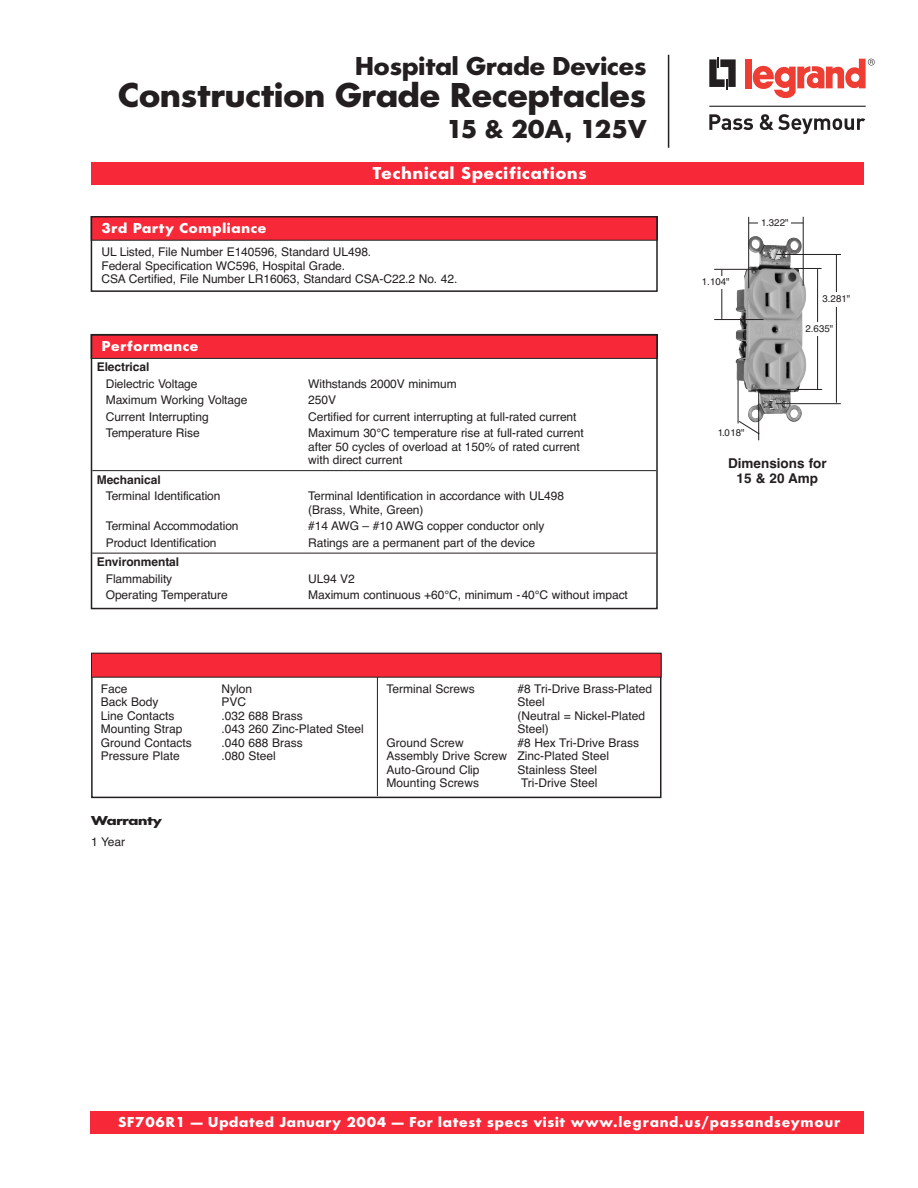
<style>
.page{position:relative;width:918px;height:1188px;background:#fff}
.page>*{position:absolute;margin:0;border:0;box-sizing:border-box;transform-origin:0 0}
.t1{font:700 36px "Futura No 2 D";color:#231f20}
.t2{font:700 27px "Futura No 2 D";color:#231f20}
.t3{font:700 18px "Futura No 2 D";letter-spacing:.05em;color:#fff}
.t4{font:700 15px "Futura No 2 D";letter-spacing:.05em;color:#fff}
.t5{font:700 13.5px/15px "Helvetica";color:#231f20;text-align:center}
.t6{font:700 13.5px "Futura No 2 D";letter-spacing:-.02em;color:#231f20;scale:1.2 1}
.t7{font:12px/13.5px "Helvetica";letter-spacing:-.005em;color:#231f20}
.t8{font:700 12px "Helvetica";letter-spacing:-.005em;color:#231f20}
.t9{font:9.75px "Helvetica";color:#231f20}
.s1{font-family:"Futura T"}
</style>
<div class="page">
<hr style="left:377px;top:658px;width:1px;height:138px;background:#231f20">
<div style="left:91px;top:653px;width:570px;height:145px;border:2px solid #231f20"></div>
<div style="left:91px;top:217px;width:566px;height:23px;background:#f72938"></div>
<div style="left:91px;top:216px;width:567px;height:76px;border:2px solid #231f20"></div>
<div style="left:91px;top:162px;width:773px;height:23px;background:#f72938"></div>
<div style="left:91px;top:653px;width:570px;height:24px;background:#f72938"></div>
<div style="left:91px;top:653px;width:570px;height:25px;border:1px solid #231f20"></div>
<div style="left:90px;top:1111px;width:774px;height:23px;background:#f72938"></div>
<hr style="left:668px;top:55px;width:1px;height:93px;background:#231f20">
<div style="left:91px;top:334px;width:566px;height:24px;background:#f72938"></div>
<div style="left:91px;top:334px;width:567px;height:25px;border:1px solid #231f20"></div>
<div style="left:91px;top:334px;width:567px;height:275px;border:2px solid #231f20"></div>
<hr style="left:92px;top:470px;width:564px;height:1px;background:#231f20">
<hr style="left:92px;top:553px;width:564px;height:1px;background:#231f20">
<svg style="left:720px;top:230px;width:94px;height:194px"></svg>
<img style="left:755px;top:236px;width:51px;height:185px">
<hr style="left:714px;top:319px;width:49px;height:1px;background:#231f20">
<hr style="left:714px;top:269px;width:47px;height:1px;background:#231f20">
<hr style="left:817px;top:269px;width:1px;height:120px;background:#231f20">
<hr style="left:836px;top:254px;width:1px;height:149px;background:#231f20">
<hr style="left:738px;top:380px;width:1px;height:43px;background:#231f20">
<hr style="left:758px;top:389px;width:1px;height:51px;background:#231f20">
<svg style="left:738px;top:420px;width:22px;height:15px"></svg>
<hr style="left:787px;top:389px;width:35px;height:1px;background:#231f20">
<svg style="left:795px;top:268px;width:26px;height:1px"></svg>
<div style="left:806px;top:322px;width:27px;height:14px;background:#fff"></div>
<hr style="left:776px;top:254px;width:65px;height:1px;background:#231f20">
<hr style="left:776px;top:403px;width:65px;height:1px;background:#231f20">
<div style="left:820px;top:292px;width:33px;height:15px;background:#fff"></div>
<hr style="left:748px;top:217px;width:1px;height:71px;background:#231f20">
<hr style="left:803px;top:217px;width:1px;height:69px;background:#231f20">
<hr style="left:749px;top:223px;width:54px;height:1px;background:#231f20">
<div style="left:759px;top:217px;width:32px;height:13px;background:#fff"></div>
<hr style="left:721px;top:270px;width:1px;height:49px;background:#231f20">
<div style="left:701px;top:276px;width:30px;height:13px;background:#fff"></div>
<svg style="left:709px;top:57px;width:27px;height:32px"></svg>
<div style="left:745px;top:59px;width:7px;height:29px;background:#ee3e34"></div>
<svg style="left:753px;top:59px;width:122px;height:40px"></svg>
<hr style="left:709px;top:106px;width:157px;height:1px;background:#231f20">
<svg style="left:709px;top:114px;width:44px;height:16px"></svg>
<svg style="left:760px;top:114px;width:105px;height:20px"></svg>
<h2 class="t2" style="left:355px;top:50px;width:293px">Hospital Grade Devices</h2>
<h1 class="t1" style="left:118px;top:73px;width:530px">Construction Grade Receptacles</h1>
<h2 class="t2" style="left:446px;top:113px;width:202px">15 &amp; 20A, 125V</h2>
<h3 class="t3" style="left:373px;top:162px;width:215px">Technical Specifications</h3>
<p class="t4" style="left:101px;top:219px;width:166px">3rd Party Compliance</p>
<p class="t7" style="left:101px;top:245px;width:357px">UL Listed, File Number E140596, Standard UL498.<br>Federal Specification WC596, Hospital Grade.<br>CSA Certified, File Number LR16063, Standard CSA-C22.2 No. 42.</p>
<p class="t4" style="left:102px;top:337px;width:98px">Performance</p>
<p class="t8" style="left:97px;top:360px;width:54px">Electrical</p>
<p class="t7" style="left:106px;top:377px;width:93px">Dielectric Voltage</p>
<p class="t7" style="left:308px;top:377px;width:150px">Withstands 2000V minimum</p>
<p class="t7" style="left:106px;top:393px;width:143px">Maximum Working Voltage</p>
<p class="t7" style="left:308px;top:393px;width:29px">250V</p>
<p class="t7" style="left:106px;top:410px;width:105px">Current Interrupting</p>
<p class="t7" style="left:308px;top:410px;width:270px">Certified for current interrupting at full-rated current</p>
<p class="t7" style="left:106px;top:426px;width:95px">Temperature Rise</p>
<p class="t7" style="left:308px;top:426px;width:277px">Maximum 30°C temperature rise at full-rated current after 50 cycles of overload at 150% of rated current with direct current</p>
<p class="t8" style="left:97px;top:473px;width:66px">Mechanical</p>
<p class="t7" style="left:106px;top:489px;width:116px">Terminal Identification</p>
<p class="t7" style="left:308px;top:489px;width:257px">Terminal Identification in accordance with UL498 (Brass, White, Green)</p>
<p class="t7" style="left:106px;top:519px;width:134px">Terminal Accommodation</p>
<p class="t7" style="left:308px;top:519px;width:238px">#14 AWG – #10 AWG copper conductor only</p>
<p class="t7" style="left:106px;top:536px;width:112px">Product Identification</p>
<p class="t7" style="left:308px;top:536px;width:228px">Ratings are a permanent part of the device</p>
<p class="t8" style="left:97px;top:555px;width:84px">Environmental</p>
<p class="t7" style="left:106px;top:572px;width:68px">Flammability</p>
<p class="t7" style="left:308px;top:572px;width:48px">UL94 V2</p>
<p class="t7" style="left:106px;top:588px;width:124px">Operating Temperature</p>
<p class="t7" style="left:308px;top:588px;width:321px">Maximum continuous +60°C, minimum -40°C without impact</p>
<p class="t7" style="left:101px;top:682px;width:28px">Face</p>
<p class="t7" style="left:221px;top:682px;width:32px">Nylon</p>
<p class="t7" style="left:101px;top:695px;width:59px">Back Body</p>
<p class="t7" style="left:221px;top:695px;width:26px">PVC</p>
<p class="t7" style="left:101px;top:709px;width:75px">Line Contacts</p>
<p class="t7" style="left:221px;top:709px;width:83px">.032 688 Brass</p>
<p class="t7" style="left:101px;top:722px;width:83px">Mounting Strap</p>
<p class="t7" style="left:221px;top:722px;width:144px">.043 260 Zinc-Plated Steel</p>
<p class="t7" style="left:101px;top:736px;width:93px">Ground Contacts</p>
<p class="t7" style="left:221px;top:736px;width:83px">.040 688 Brass</p>
<p class="t7" style="left:101px;top:749px;width:81px">Pressure Plate</p>
<p class="t7" style="left:221px;top:749px;width:56px">.080 Steel</p>
<p class="t6" style="left:91px;top:813px;width:61px">Warranty</p>
<p class="t7" style="left:91px;top:836px;width:36px">1 Year</p>
<p class="t7" style="left:387px;top:682px;width:90px">Terminal Screws</p>
<p class="t7" style="left:517px;top:682px;width:136px">#8 Tri-Drive Brass-Plated<br>Steel<br>(Neutral = Nickel-Plated<br>Steel)</p>
<p class="t7" style="left:387px;top:736px;width:79px">Ground Screw</p>
<p class="t7" style="left:387px;top:736px;width:254px;text-indent:131px">#8 Hex Tri-Drive Brass<br>Assembly Drive Screw Zinc-Plated Steel<br>Auto-Ground Clip</p>
<p class="t7" style="left:517px;top:763px;width:81px">Stainless Steel</p>
<p class="t7" style="left:387px;top:776px;width:94px">Mounting Screws</p>
<p class="t7" style="left:521px;top:776px;width:78px">Tri-Drive Steel</p>
<p class="t9" style="left:702px;top:276px;width:29px">1.104"</p>
<p class="t9" style="left:761px;top:217px;width:29px">1.322"</p>
<p class="t9" style="left:822px;top:293px;width:29px">3.281"</p>
<p class="t9" style="left:806px;top:323px;width:29px">2.635"</p>
<p class="t9" style="left:718px;top:427px;width:28px">1.018"</p>
<p class="t5" style="left:728px;top:455px;width:100px">Dimensions for<br>15 &amp; 20 Amp</p>
<p class="t4" style="left:118px;top:1113px;width:723px">SF706R1 — Updated January 2004 — For latest specs visit <span class="s1">www.legrand.us/passandseymour</span></p>
</div>
